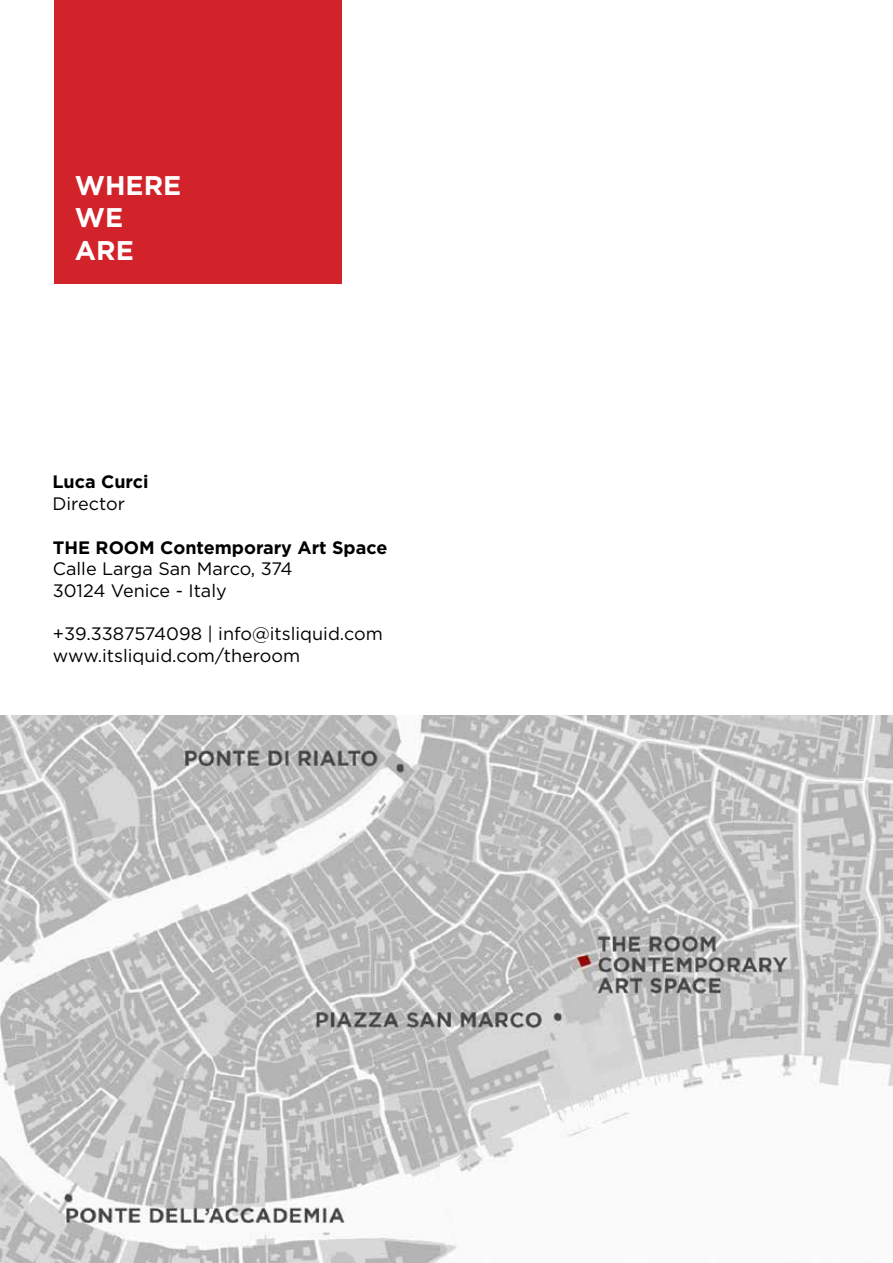
<style>
.page{position:relative;width:893px;height:1263px;background:#fff}
.page>*{position:absolute;margin:0;border:0;box-sizing:border-box;transform-origin:0 0}
.t1{font:700 27px/32.4px "Gotham";color:#fff}
.t2{font:18px/21.6px "Gotham";color:#000}
.t3{font:700 18px "Gotham";color:#000}
</style>
<div class="page">
<div style="left:54px;top:0;width:288px;height:283px;background:#d2232a"></div>
<img style="left:0;top:716px;width:893px;height:547px">
<h1 class="t1" style="left:75px;top:168px;width:108px">WHERE<br>WE<br>ARE</h1>
<p class="t3" style="left:52px;top:471px;width:98px">Luca Curci</p>
<p class="t2" style="left:52px;top:492px;width:74px">Director</p>
<p class="t3" style="left:53px;top:537px;width:336px">THE ROOM Contemporary Art Space</p>
<p class="t2" style="left:53px;top:558px;width:241px">Calle Larga San Marco, 374<br>30124 Venice - Italy</p>
<p class="t2" style="left:53px;top:622px;width:331px">+39.3387574098 | info@itsliquid.com www.itsliquid.com/theroom</p>
</div>
